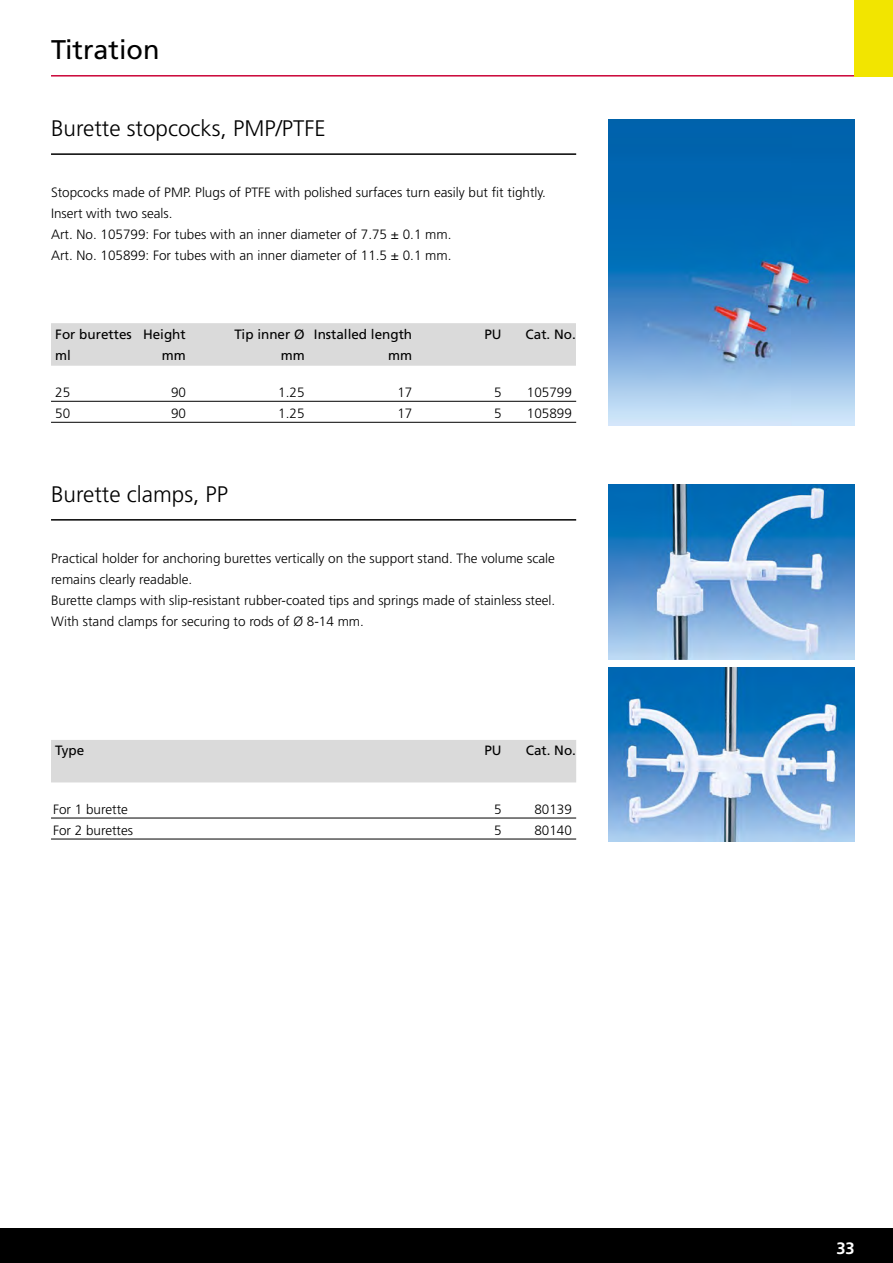
<style>
.page{position:relative;width:893px;height:1263px;background:#fff}
.page>*{position:absolute;margin:0;border:0;box-sizing:border-box;transform-origin:0 0}
.t1{font:27px "Frutiger LT Std";color:#000}
.t2{font:300 22.5px "Frutiger LT Std";color:#000}
.t3{font:700 16.5px "Frutiger LT Std";color:#fff}
.t4{font:300 13.5px/21px "Frutiger LT Std";color:#000}
.t5{font:13.5px/21px "Frutiger LT Std";color:#000;text-align:right}
</style>
<div class="page">
<hr style="left:51px;top:75px;width:804px;height:2px;background:#ca0538">
<div style="left:855px;top:0;width:38px;height:77px;background:#f2e500"></div>
<img style="left:608px;top:119px;width:247px;height:306px">
<img style="left:608px;top:485px;width:247px;height:174px">
<img style="left:608px;top:668px;width:247px;height:174px">
<hr style="left:51px;top:519px;width:525px;height:2px;background:#000">
<hr style="left:51px;top:818px;width:525px;height:1px;background:#000">
<hr style="left:51px;top:839px;width:525px;height:1px;background:#000">
<hr style="left:51px;top:153px;width:525px;height:2px;background:#000">
<hr style="left:51px;top:401px;width:525px;height:1px;background:#000">
<hr style="left:51px;top:422px;width:525px;height:1px;background:#000">
<div style="left:51px;top:323px;width:525px;height:43px;background:#dadada"></div>
<div style="left:51px;top:740px;width:525px;height:42px;background:#dadada"></div>
<div style="left:0;top:1229px;width:893px;height:34px;background:#000"></div>
<h1 class="t1" style="left:51px;top:33px;width:110px">Titration</h1>
<h2 class="t2" style="left:51px;top:115px;width:276px">Burette stopcocks, PMP/PTFE</h2>
<p class="t4" style="left:51px;top:182px;width:496px">Stopcocks made of PMP. Plugs of PTFE with polished surfaces turn easily but fit tightly.<br>Insert with two seals.<br>Art. No. 105799: For tubes with an inner diameter of 7.75 ± 0.1 mm.<br>Art. No. 105899: For tubes with an inner diameter of 11.5 ± 0.1 mm.</p>
<p class="t5" style="left:55px;top:323px;width:78px;text-align:left">For burettes ml</p>
<p class="t5" style="left:143px;top:323px;width:44px">Height mm</p>
<p class="t5" style="left:235px;top:323px;width:72px">Tip inner Ø mm</p>
<p class="t5" style="left:314px;top:323px;width:100px">Installed length mm</p>
<p class="t5" style="left:484px;top:323px;width:19px">PU</p>
<p class="t5" style="left:526px;top:323px;width:52px">Cat. No.</p>
<p class="t4" style="left:55px;top:382px;width:17px">25</p>
<p class="t4" style="left:171px;top:382px;width:17px">90</p>
<p class="t4" style="left:278px;top:382px;width:28px">1.25</p>
<p class="t4" style="left:397px;top:382px;width:17px">17</p>
<p class="t4" style="left:494px;top:382px;width:9px">5</p>
<p class="t4" style="left:527px;top:382px;width:47px">105799</p>
<p class="t4" style="left:55px;top:403px;width:17px">50</p>
<p class="t4" style="left:171px;top:403px;width:17px">90</p>
<p class="t4" style="left:278px;top:403px;width:28px">1.25</p>
<p class="t4" style="left:397px;top:403px;width:17px">17</p>
<p class="t4" style="left:494px;top:403px;width:9px">5</p>
<p class="t4" style="left:527px;top:403px;width:47px">105899</p>
<h2 class="t2" style="left:51px;top:481px;width:179px">Burette clamps, PP</h2>
<p class="t4" style="left:51px;top:548px;width:506px">Practical holder for anchoring burettes vertically on the support stand. The volume scale remains clearly readable.<br>Burette clamps with slip-resistant rubber-coated tips and springs made of stainless steel.<br>With stand clamps for securing to rods of Ø 8-14 mm.</p>
<p class="t5" style="left:55px;top:740px;width:31px">Type</p>
<p class="t5" style="left:484px;top:740px;width:19px">PU</p>
<p class="t5" style="left:526px;top:740px;width:52px">Cat. No.</p>
<p class="t4" style="left:53px;top:799px;width:76px">For 1 burette</p>
<p class="t4" style="left:494px;top:799px;width:9px">5</p>
<p class="t4" style="left:534px;top:799px;width:39px">80139</p>
<p class="t4" style="left:53px;top:820px;width:82px">For 2 burettes</p>
<p class="t4" style="left:494px;top:820px;width:9px">5</p>
<p class="t4" style="left:534px;top:820px;width:39px">80140</p>
<p class="t3" style="left:836px;top:1239px;width:20px">33</p>
</div>
